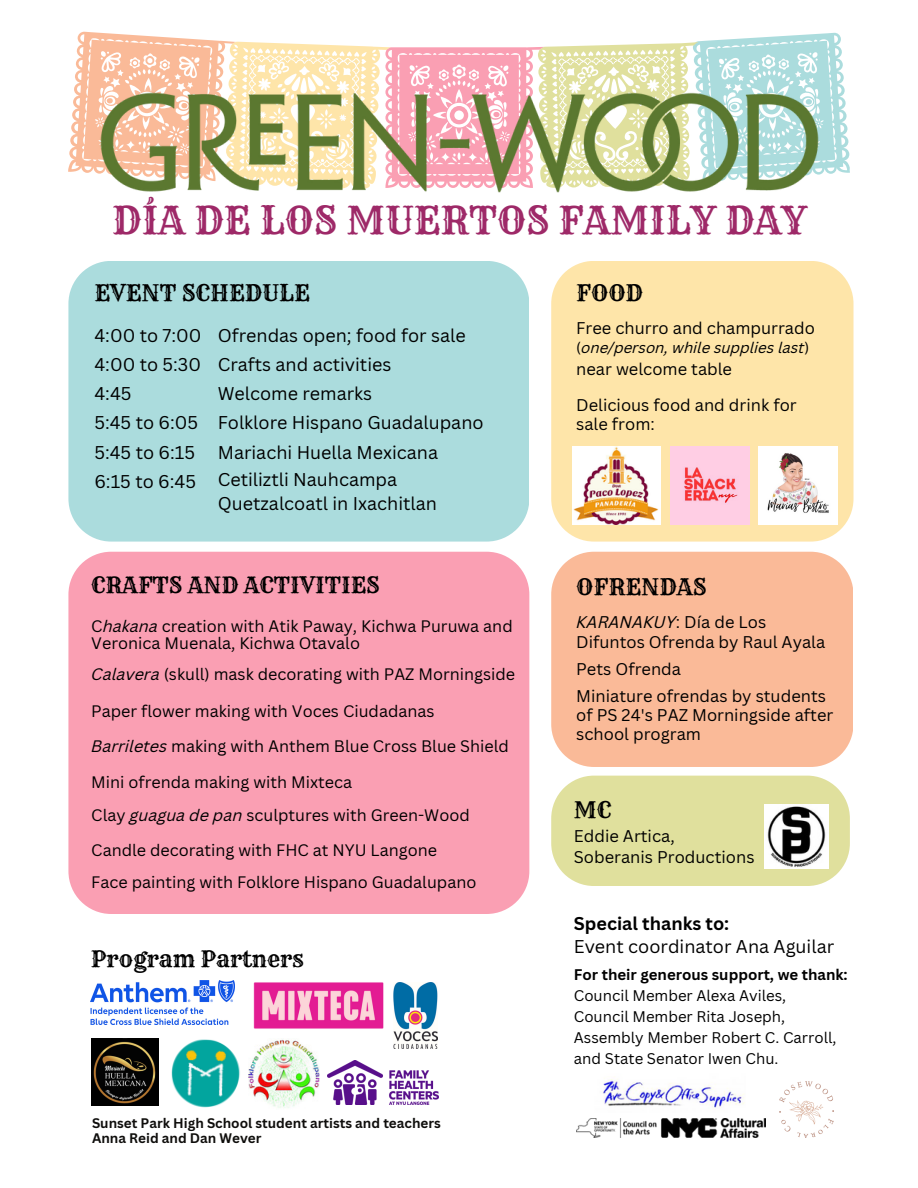
<style>
.page{position:relative;width:918px;height:1188px;background:#fff}
.page>*{position:absolute;margin:0;border:0;box-sizing:border-box;transform-origin:0 0}
.t1{font:37.95px "Rye";color:#9e2968}
.t2{font:22.5px "Rye";color:#000}
.t3{font:22.35px "Rye";color:#000}
.t4{font:22.05px "Rye";color:#000}
.t5{font:18px/29.2px "Canva Sans";color:#000}
.t6{font:16.5px/19.2px "Canva Sans";color:#000}
.t7{font:16.2px/16.8px "Canva Sans";color:#000}
.t8{font:15px "Canva Sans";color:#000}
.t9{font:700 15px "Canva Sans";color:#000}
.t10{font:italic 15px "Canva Sans";color:#000}
.t11{font:700 13.5px/14.7px "Canva Sans";color:#0f0e0c}
.s1{font-style:italic}
.s2{font-style:normal}
.s3{font-weight:700}
</style>
<div class="page">
<svg style="left:68px;top:32px;width:782px;height:142px"></svg>
<img style="left:92px;top:84px;width:735px;height:109px">
<div style="left:68px;top:261px;width:461px;height:281px;background:#abdcdd"></div>
<div style="left:551px;top:261px;width:303px;height:281px;background:#fee5a9"></div>
<img style="left:759px;top:446px;width:79px;height:79px">
<img style="left:671px;top:446px;width:79px;height:79px">
<img style="left:573px;top:446px;width:88px;height:79px">
<div style="left:551px;top:552px;width:302px;height:215px;background:#faba98"></div>
<img style="left:394px;top:983px;width:44px;height:66px">
<img style="left:253px;top:982px;width:131px;height:47px">
<img style="left:328px;top:1061px;width:110px;height:43px">
<img style="left:171px;top:1039px;width:69px;height:69px">
<img style="left:92px;top:1039px;width:66px;height:66px">
<img style="left:91px;top:981px;width:144px;height:44px">
<div style="left:551px;top:776px;width:299px;height:110px;background:#e0e09d"></div>
<img style="left:765px;top:804px;width:64px;height:64px">
<div style="left:68px;top:552px;width:461px;height:362px;background:#fa9fb3;border-radius:43px"></div>
<img style="left:780px;top:1081px;width:54px;height:56px">
<img style="left:603px;top:1076px;width:142px;height:32px">
<img style="left:576px;top:1118px;width:189px;height:20px">
<img style="left:248px;top:1039px;width:71px;height:69px">
<p class="t1" style="left:112px;top:196px;width:696px">DÍA DE LOS MUERTOS FAMILY DAY</p>
<p class="t2" style="left:94px;top:279px;width:217px">EVENT SCHEDULE</p>
<p class="t5" style="left:94px;top:320px;width:109px">4:00 to 7:00<br>4:00 to 5:30<br>4:45<br>5:45 to 6:05<br>5:45 to 6:15<br>6:15 to 6:45</p>
<p class="t5" style="left:218px;top:320px;width:267px">Ofrendas open; food for sale<br>Crafts and activities<br>Welcome remarks<br>Folklore Hispano Guadalupano<br>Mariachi Huella Mexicana</p>
<p class="t5" style="left:218px;top:466px;width:221px;line-height:24.8px">Cetiliztli Nauhcampa<br>Quetzalcoatl in Ixachitlan</p>
<h4 class="t4" style="left:91px;top:572px;width:290px">CRAFTS AND ACTIVITIES</h4>
<h4 class="t7" style="left:91px;top:617px;width:423px">C<span class="s1">hakana</span> creation with Atik Paway, Kichwa Puruwa and<br>Veronica Muenala, Kichwa Otavalo</h4>
<h4 class="t7" style="left:91px;top:665px;width:425px"><span class="s1">Calavera</span> (skull) mask decorating with PAZ Morningside</h4>
<h4 class="t7" style="left:91px;top:702px;width:345px">Paper flower making with Voces Ciudadanas</h4>
<p class="t7" style="left:91px;top:737px;width:419px"><span class="s1">Barriletes</span> making with Anthem Blue Cross Blue Shield</p>
<h4 class="t7" style="left:91px;top:773px;width:262px">Mini ofrenda making with Mixteca</h4>
<p class="t7" style="left:91px;top:806px;width:380px">Clay <span class="s1">guagua de pan</span> sculptures with Green-Wood</p>
<p class="t7" style="left:91px;top:841px;width:347px">Candle decorating with FHC at NYU Langone</p>
<p class="t7" style="left:91px;top:873px;width:387px">Face painting with Folklore Hispano Guadalupano</p>
<p class="t3" style="left:91px;top:945px;width:214px">Program Partners</p>
<p class="t11" style="left:92px;top:1116px;width:350px">Sunset Park High School student artists and teachers<br>Anna Reid and Dan Wever</p>
<h4 class="t2" style="left:576px;top:279px;width:68px">FOOD</h4>
<p class="t6" style="left:576px;top:318px;width:240px">Free churro and champurrado</p>
<p class="t10" style="left:576px;top:342px;width:235px"><span class="s2">(</span>one/person, while supplies last<span class="s2">)</span></p>
<p class="t6" style="left:576px;top:359px;width:157px">near welcome table</p>
<h2 class="t6" style="left:576px;top:395px;width:222px">Delicious food and drink for sale from:</h2>
<h5 class="t2" style="left:576px;top:573px;width:132px">OFRENDAS</h5>
<h2 class="t6" style="left:576px;top:611px;width:251px;line-height:20.2px"><span class="s1">KARANAKUY</span>: Día de Los<br>Difuntos Ofrenda by Raul Ayala</h2>
<p class="t6" style="left:576px;top:659px;width:106px">Pets Ofrenda</p>
<p class="t6" style="left:576px;top:686px;width:259px">Miniature ofrendas by students of PS 24's PAZ Morningside after school program</p>
<p class="t2" style="left:574px;top:796px;width:39px">MC</p>
<p class="t6" style="left:574px;top:825px;width:182px;line-height:21.3px">Eddie Artica,<br>Soberanis Productions</p>
<p class="t5" style="left:574px;top:911px;width:262px;line-height:23.7px"><span class="s3">Special thanks to:<br></span>Event coordinator Ana Aguilar</p>
<h4 class="t9" style="left:574px;top:964px;width:275px">For their generous support, we thank:</h4>
<h4 class="t8" style="left:574px;top:985px;width:214px">Council Member Alexa Aviles,</h4>
<h4 class="t8" style="left:574px;top:1006px;width:213px">Council Member Rita Joseph,</h4>
<h4 class="t8" style="left:574px;top:1027px;width:264px">Assembly Member Robert C. Carroll,</h4>
<h3 class="t8" style="left:574px;top:1048px;width:206px">and State Senator Iwen Chu.</h3>
</div>
